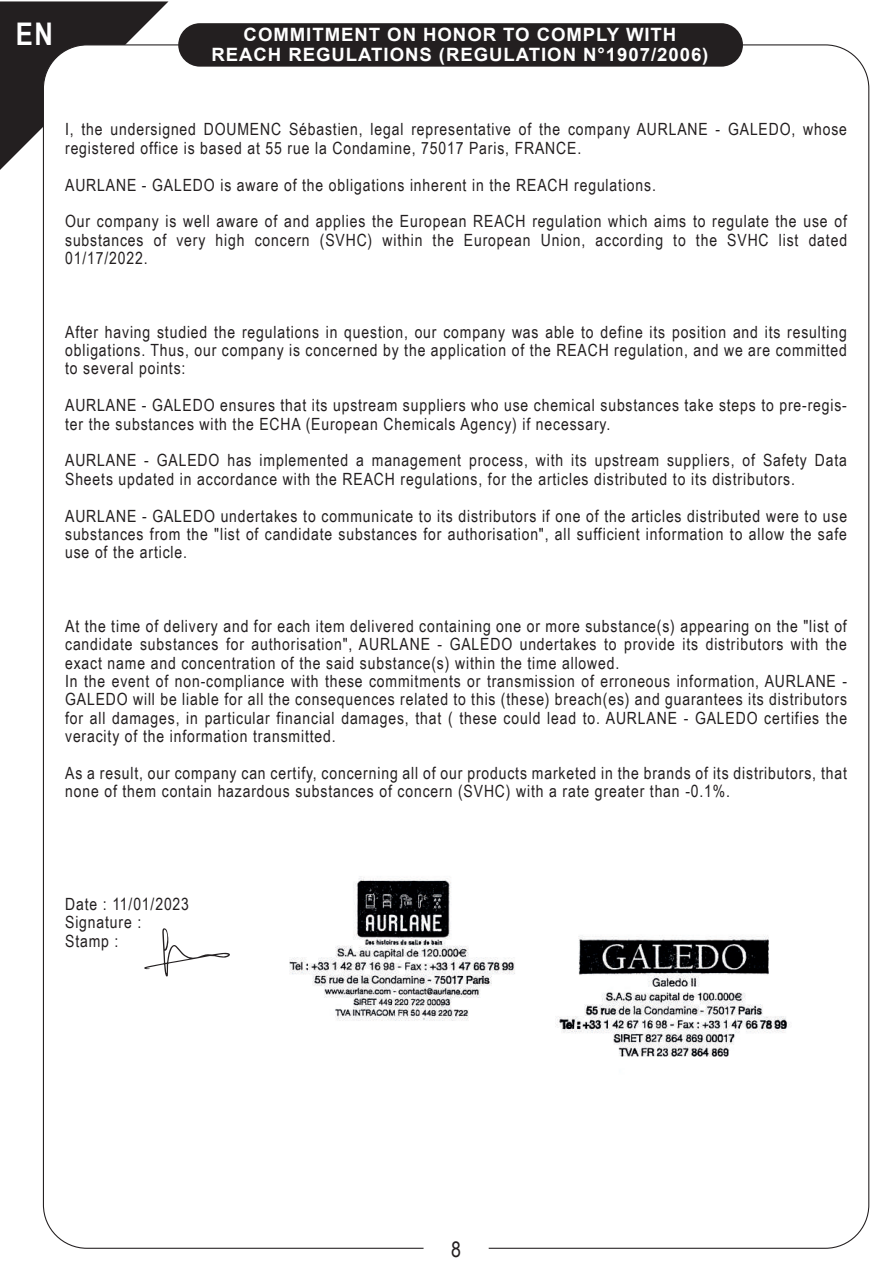
<style>
.page{position:relative;width:893px;height:1263px;background:#fff}
.page>*{position:absolute;margin:0;border:0;box-sizing:border-box;transform-origin:0 0}
.t1{font:700 31.2px "Arial Narrow";color:#fff}
.t2{font:21.45px "Arial Narrow";color:#231f20}
.t3{font:700 18.45px/20px "Arial";letter-spacing:.05em;color:#fff;text-align:center}
.t4{font:16.8px/18.5px "Arial Narrow";letter-spacing:.05em;color:#231f20}
</style>
<div class="page">
<svg style="left:0;top:1px;width:168px;height:169px"></svg>
<img style="left:289px;top:876px;width:226px;height:145px">
<img style="left:555px;top:935px;width:235px;height:122px">
<div style="left:178px;top:23px;width:565px;height:44px;background:#231f20;border-radius:22px"></div>
<svg style="left:144px;top:928px;width:86px;height:48px"></svg>
<h1 class="t1" style="left:16px;top:10px;width:39px">EN</h1>
<p class="t3" style="left:212px;top:25px;width:498px">COMMITMENT ON HONOR TO COMPLY WITH<br>REACH REGULATIONS (REGULATION N°1907/2006)</p>
<p class="t4" style="left:65px;top:120px;width:783px">I, the undersigned DOUMENC Sébastien, legal representative of the company AURLANE - GALEDO, whose registered office is based at 55 rue la Condamine, 75017 Paris, FRANCE.</p>
<p class="t4" style="left:65px;top:166px;width:783px;line-height:36.8px">AURLANE - GALEDO is aware of the obligations inherent in the REACH regulations.<br>Our company is well aware of and applies the European REACH regulation which aims to regulate the use of</p>
<p class="t4" style="left:65px;top:230px;width:783px">substances of very high concern (SVHC) within the European Union, according to the SVHC list dated<br>01/17/2022.</p>
<p class="t4" style="left:65px;top:322px;width:783px;text-align:justify">After having studied the regulations in question, our company was able to define its position and its resulting obligations. Thus, our company is concerned by the application of the REACH regulation, and we are committed to several points:</p>
<p class="t4" style="left:65px;top:395px;width:783px">AURLANE - GALEDO ensures that its upstream suppliers who use chemical substances take steps to pre-regis&shy;ter the substances with the ECHA (European Chemicals Agency) if necessary.</p>
<p class="t4" style="left:65px;top:451px;width:783px">AURLANE - GALEDO has implemented a management process, with its upstream suppliers, of Safety Data<br>Sheets updated in accordance with the REACH regulations, for the articles distributed to its distributors.</p>
<p class="t4" style="left:65px;top:506px;width:783px;text-align:justify">AURLANE - GALEDO undertakes to communicate to its distributors if one of the articles distributed were to use substances from the "list of candidate substances for authorisation", all sufficient information to allow the safe use of the article.</p>
<p class="t4" style="left:65px;top:616px;width:783px">At the time of delivery and for each item delivered containing one or more substance(s) appearing on the "list of candidate substances for authorisation", AURLANE - GALEDO undertakes to provide its distributors with the exact name and concentration of the said substance(s) within the time allowed.<br>In the event of non-compliance with these commitments or transmission of erroneous information, AURLANE - GALEDO will be liable for all the consequences related to this (these) breach(es) and guarantees its distributors for all damages, in particular financial damages, that ( these could lead to. AURLANE - GALEDO certifies the veracity of the information transmitted.</p>
<p class="t4" style="left:65px;top:763px;width:783px">As a result, our company can certify, concerning all of our products marketed in the brands of its distributors, that none of them contain hazardous substances of concern (SVHC) with a rate greater than -0.1%.</p>
<p class="t4" style="left:65px;top:894px;width:125px">Date : 11/01/2023<br>Signature :<br>Stamp :</p>
<p class="t2" style="left:451px;top:1233px;width:11px">8</p>
</div>
